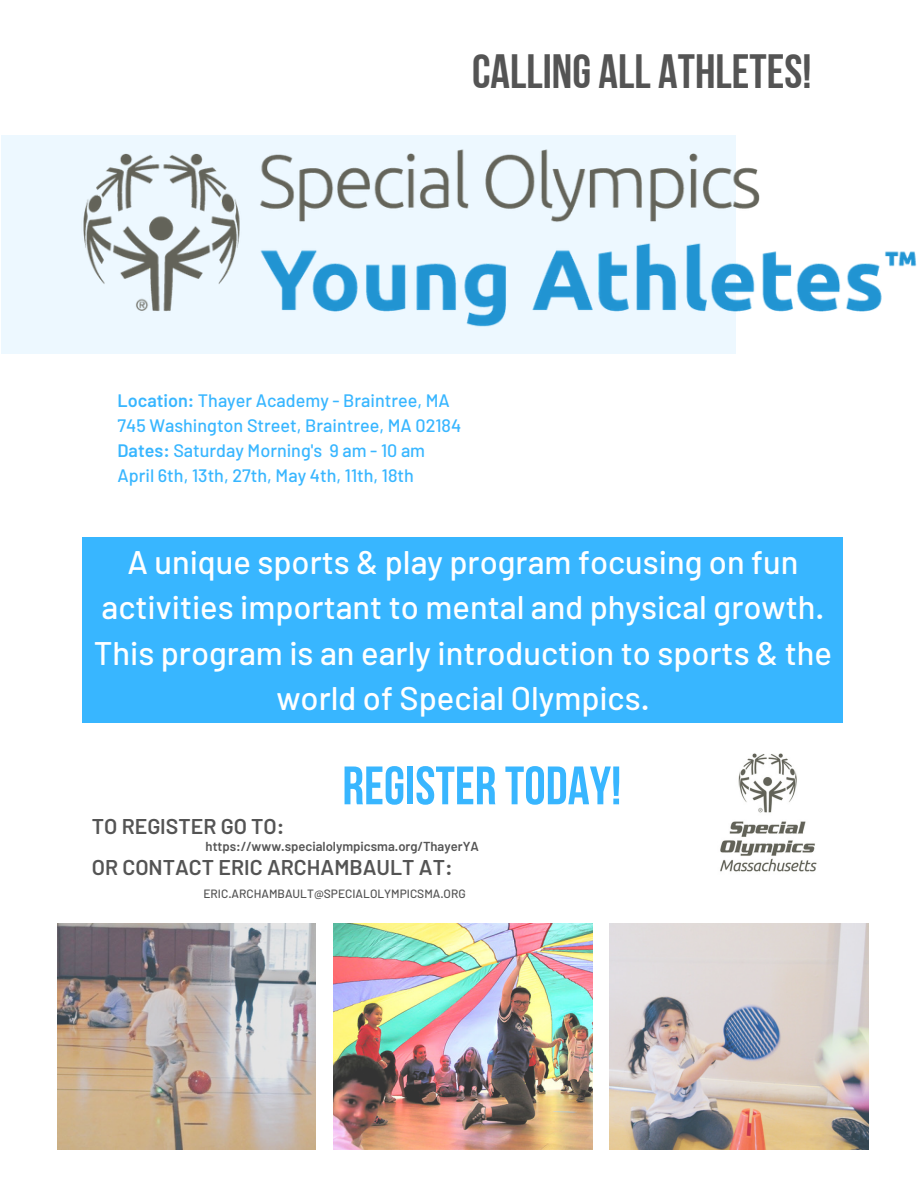
<style>
.page{position:relative;width:918px;height:1188px;background:#fff}
.page>*{position:absolute;margin:0;border:0;box-sizing:border-box;transform-origin:0 0}
.t1{font:54px "Bebas Neue Cyrillic";color:#38b6ff}
.t2{font:48px "Bebas Neue Cyrillic";color:#545454}
.t3{font:500 32.7px/45.5px "Barlow";color:#fff;text-align:center}
.t4{font:600 21.3px/41.1px "Barlow";color:#545454}
.t5{font:500 18px/24.8px "Barlow";color:#38b6ff}
.t6{font:600 13.05px "Barlow";color:#545454}
.t7{font:500 12px "Barlow";color:#545454}
.s1{font-weight:600}
</style>
<div class="page">
<img style="left:57px;top:924px;width:259px;height:226px">
<img style="left:334px;top:924px;width:259px;height:226px">
<img style="left:610px;top:924px;width:258px;height:226px">
<img style="left:1px;top:135px;width:916px;height:219px">
<div style="left:83px;top:537px;width:760px;height:185px;background:#38b6ff"></div>
<img style="left:720px;top:753px;width:97px;height:119px">
<h2 class="t2" style="left:472px;top:52px;width:341px">CALLING ALL ATHLETES!</h2>
<p class="t5" style="left:118px;top:388px;width:345px"><span class="s1">Location:</span> Thayer Academy - Braintree, MA 745 Washington Street, Braintree, MA 02184<br><span class="s1">Dates:</span> Saturday Morning's 9 am - 10 am April 6th, 13th, 27th, May 4th, 11th, 18th</p>
<p class="t3" style="left:94px;top:538px;width:740px">A unique sports &amp; play program focusing on fun activities important to mental and physical growth.<br>This program is an early introduction to sports &amp; the world of Special Olympics.</p>
<h1 class="t1" style="left:342px;top:764px;width:280px">REGISTER TODAY!</h1>
<p class="t6" style="left:206px;top:838px;width:275px">https://www.specialolympicsma.org/ThayerYA</p>
<p class="t4" style="left:92px;top:805px;width:362px">TO REGISTER GO TO:<br>OR CONTACT ERIC ARCHAMBAULT AT:</p>
<p class="t7" style="left:203px;top:886px;width:264px">ERIC.ARCHAMBAULT@SPECIALOLYMPICSMA.ORG</p>
</div>
